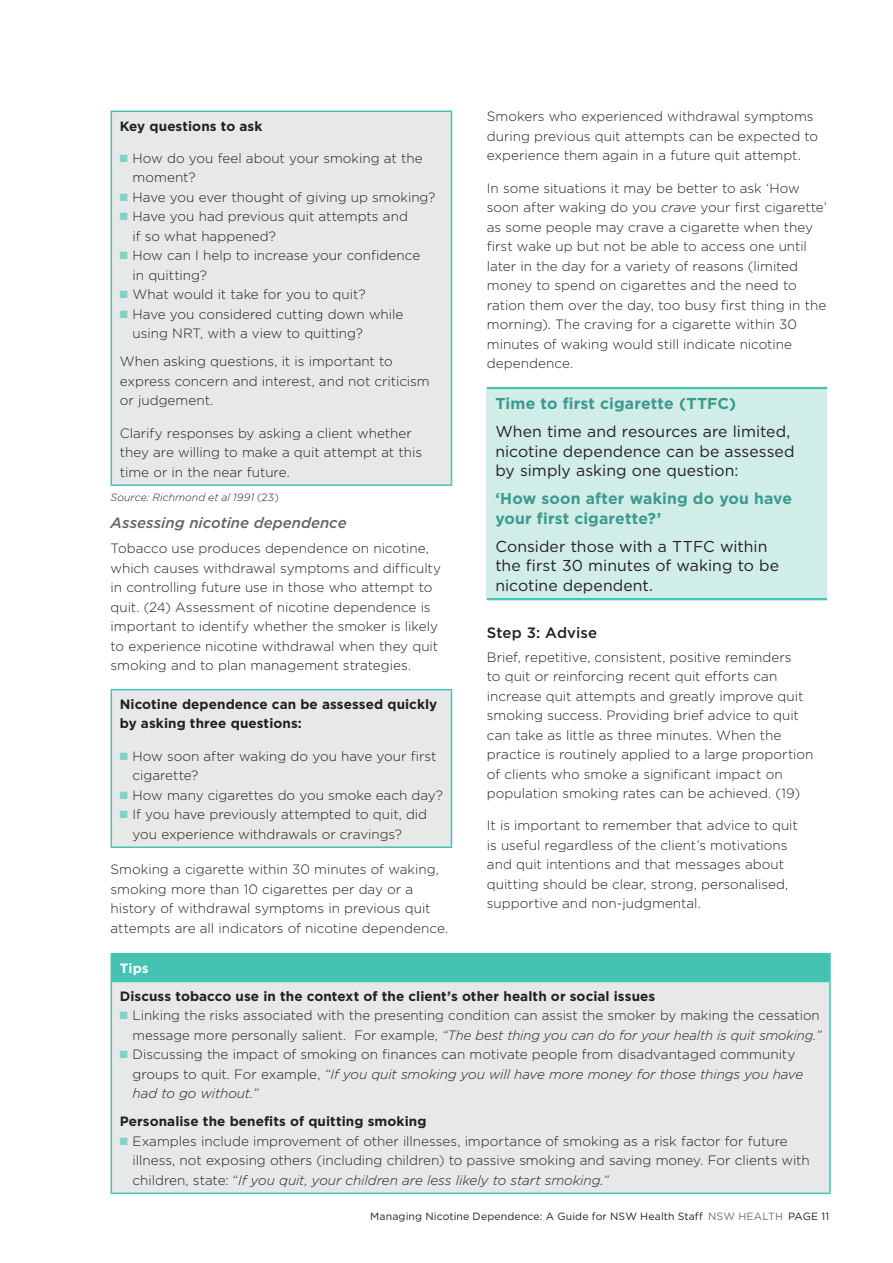
<style>
.page{position:relative;width:893px;height:1263px;background:#fff}
.page>*{position:absolute;margin:0;border:0;box-sizing:border-box;transform-origin:0 0}
.t1{font:15.75px/19.5px "Gotham";letter-spacing:.005em;color:#231f20}
.t2{font:700 15.75px/19.5px "Gotham";letter-spacing:.005em;color:#3c9a8d}
.t3{font:italic 500 15px "Gotham";color:#636466}
.t4{font:500 15px "Gotham";letter-spacing:.005em;color:#231f20}
.t5{font:300 13.5px/19.5px "Gotham";color:#231f20}
.t6{font:700 13.5px/19.5px "Gotham";letter-spacing:.005em;color:#231f20}
.t7{font:700 13.5px "Gotham";color:#fff}
.t8{font:10.5px "Gotham";letter-spacing:.01em;color:#231f20}
.t9{font:italic 300 10.5px "Gotham";letter-spacing:.005em;color:#231f20}
.s1{color:#7fd2c5}
.s2{font-style:normal}
.s3{font-style:italic}
.s4{color:#6d6f71}
</style>
<div class="page">
<div style="left:111px;top:111px;width:340px;height:374px;background:#e7e8e8"></div>
<hr style="left:111px;top:111px;width:341px;height:1px;background:#44c2b2">
<hr style="left:111px;top:112px;width:1px;height:372px;background:#44c2b2">
<hr style="left:451px;top:112px;width:1px;height:372px;background:#44c2b2">
<hr style="left:111px;top:484px;width:341px;height:2px;background:#44c2b2">
<div style="left:111px;top:690px;width:340px;height:157px;background:#e7e8e8"></div>
<hr style="left:111px;top:689px;width:341px;height:1px;background:#44c2b2">
<hr style="left:111px;top:690px;width:1px;height:156px;background:#44c2b2">
<hr style="left:451px;top:690px;width:1px;height:156px;background:#44c2b2">
<hr style="left:111px;top:846px;width:341px;height:2px;background:#44c2b2">
<div style="left:487px;top:388px;width:340px;height:211px;background:#d0ede8"></div>
<hr style="left:487px;top:387px;width:340px;height:2px;background:#44c2b2">
<hr style="left:487px;top:598px;width:340px;height:2px;background:#44c2b2">
<div style="left:111px;top:954px;width:719px;height:27px;background:#44c2b2"></div>
<div style="left:111px;top:981px;width:719px;height:212px;background:#e7e8e8"></div>
<hr style="left:111px;top:953px;width:720px;height:1px;background:#44c2b2">
<hr style="left:829px;top:954px;width:2px;height:27px;background:#44c2b2">
<hr style="left:111px;top:981px;width:720px;height:1px;background:#44c2b2">
<hr style="left:111px;top:982px;width:1px;height:210px;background:#44c2b2">
<hr style="left:829px;top:982px;width:2px;height:210px;background:#44c2b2">
<hr style="left:111px;top:1192px;width:720px;height:2px;background:#44c2b2">
<p class="t6" style="left:120px;top:116px;width:144px">Key questions to ask</p>
<p class="t5" style="left:133px;top:148px;width:292px;text-indent:-13px"><span class="s1">■</span> How do you feel about your smoking at the moment?</p>
<p class="t5" style="left:120px;top:187px;width:317px"><span class="s1">■</span> Have you ever thought of giving up smoking?</p>
<p class="t5" style="left:133px;top:206px;width:277px;text-indent:-13px"><span class="s1">■</span> Have you had previous quit attempts and if so what happened?</p>
<p class="t5" style="left:133px;top:245px;width:289px;text-indent:-13px"><span class="s1">■</span> How can I help to increase your confidence in quitting?</p>
<p class="t5" style="left:120px;top:284px;width:247px"><span class="s1">■</span> What would it take for you to quit?</p>
<p class="t5" style="left:133px;top:304px;width:272px;text-indent:-13px"><span class="s1">■</span> Have you considered cutting down while using NRT, with a view to quitting?</p>
<p class="t5" style="left:120px;top:351px;width:311px">When asking questions, it is important to express concern and interest, and not criticism or judgement.</p>
<p class="t5" style="left:120px;top:423px;width:304px">Clarify responses by asking a client whether they are willing to make a quit attempt at this time or in the near future.</p>
<p class="t9" style="left:111px;top:490px;width:170px">Source: Richmond et al 1991 <span class="s2">(23)</span></p>
<p class="t3" style="left:111px;top:512px;width:238px">Assessing nicotine dependence</p>
<p class="t5" style="left:111px;top:538px;width:332px">Tobacco use produces dependence on nicotine, which causes withdrawal symptoms and difficulty in controlling future use in those who attempt to quit. (24) Assessment of nicotine dependence is important to identify whether the smoker is likely to experience nicotine withdrawal when they quit smoking and to plan management strategies.</p>
<p class="t6" style="left:120px;top:694px;width:319px">Nicotine dependence can be assessed quickly by asking three questions:</p>
<p class="t5" style="left:133px;top:746px;width:305px;text-indent:-13px"><span class="s1">■</span> How soon after waking do you have your first cigarette?</p>
<p class="t5" style="left:120px;top:785px;width:325px"><span class="s1">■</span> How many cigarettes do you smoke each day?</p>
<p class="t5" style="left:133px;top:804px;width:296px;text-indent:-13px"><span class="s1">■</span> If you have previously attempted to quit, did you experience withdrawals or cravings?</p>
<p class="t5" style="left:111px;top:859px;width:339px">Smoking a cigarette within 30 minutes of waking, smoking more than 10 cigarettes per day or a history of withdrawal symptoms in previous quit attempts are all indicators of nicotine dependence.</p>
<p class="t5" style="left:487px;top:106px;width:333px">Smokers who experienced withdrawal symptoms during previous quit attempts can be expected to experience them again in a future quit attempt.</p>
<p class="t5" style="left:487px;top:178px;width:342px">In some situations it may be better to ask ‘How soon after waking do you <span class="s3">crave</span> your first cigarette’ as some people may crave a cigarette when they first wake up but not be able to access one until later in the day for a variety of reasons (limited money to spend on cigarettes and the need to ration them over the day, too busy first thing in the morning). The craving for a cigarette within 30 minutes of waking would still indicate nicotine dependence.</p>
<p class="t2" style="left:495px;top:394px;width:242px">Time to first cigarette (TTFC)</p>
<p class="t1" style="left:495px;top:421px;width:301px">When time and resources are limited, nicotine dependence can be assessed by simply asking one question:</p>
<p class="t2" style="left:495px;top:489px;width:298px">‘How soon after waking do you have your first cigarette?’</p>
<p class="t1" style="left:495px;top:536px;width:285px">Consider those with a TTFC within the first 30 minutes of waking to be nicotine dependent.</p>
<p class="t4" style="left:487px;top:622px;width:112px">Step 3: Advise</p>
<p class="t5" style="left:487px;top:647px;width:328px">Brief, repetitive, consistent, positive reminders<br>to quit or reinforcing recent quit efforts can increase quit attempts and greatly improve quit smoking success. Providing brief advice to quit can take as little as three minutes. When the practice is routinely applied to a large proportion of clients who smoke a significant impact on population smoking rates can be achieved. (19)</p>
<p class="t5" style="left:487px;top:815px;width:313px">It is important to remember that advice to quit is useful regardless of the client’s motivations and quit intentions and that messages about quitting should be clear, strong, personalised, supportive and non-judgmental.</p>
<p class="t7" style="left:120px;top:959px;width:30px">Tips</p>
<p class="t6" style="left:120px;top:986px;width:537px">Discuss tobacco use in the context of the client’s other health or social issues</p>
<p class="t5" style="left:120px;top:1005px;width:703px;text-align:right"><span class="s1">■</span> Linking the risks associated with the presenting condition can assist the smoker by making the cessation message more personally salient. For example, <span class="s3">“The best thing you can do for your health is quit smoking.”</span></p>
<p class="t5" style="left:133px;top:1044px;width:672px;text-indent:-13px"><span class="s1">■</span> Discussing the impact of smoking on finances can motivate people from disadvantaged community groups to quit. For example, <span class="s3">“If you quit smoking you will have more money for those things you have had to go without.”</span></p>
<p class="t6" style="left:120px;top:1112px;width:308px">Personalise the benefits of quitting smoking</p>
<p class="t5" style="left:133px;top:1131px;width:679px;text-indent:-13px"><span class="s1">■</span> Examples include improvement of other illnesses, importance of smoking as a risk factor for future illness, not exposing others (including children) to passive smoking and saving money. For clients with children, state: “<span class="s3">If you quit, your children are less likely to start smoking.”</span></p>
<p class="t8" style="left:370px;top:1210px;width:460px">Managing Nicotine Dependence: A Guide for NSW Health Staff <span class="s4">NSW HEALTH</span> PAGE 11</p>
</div>
